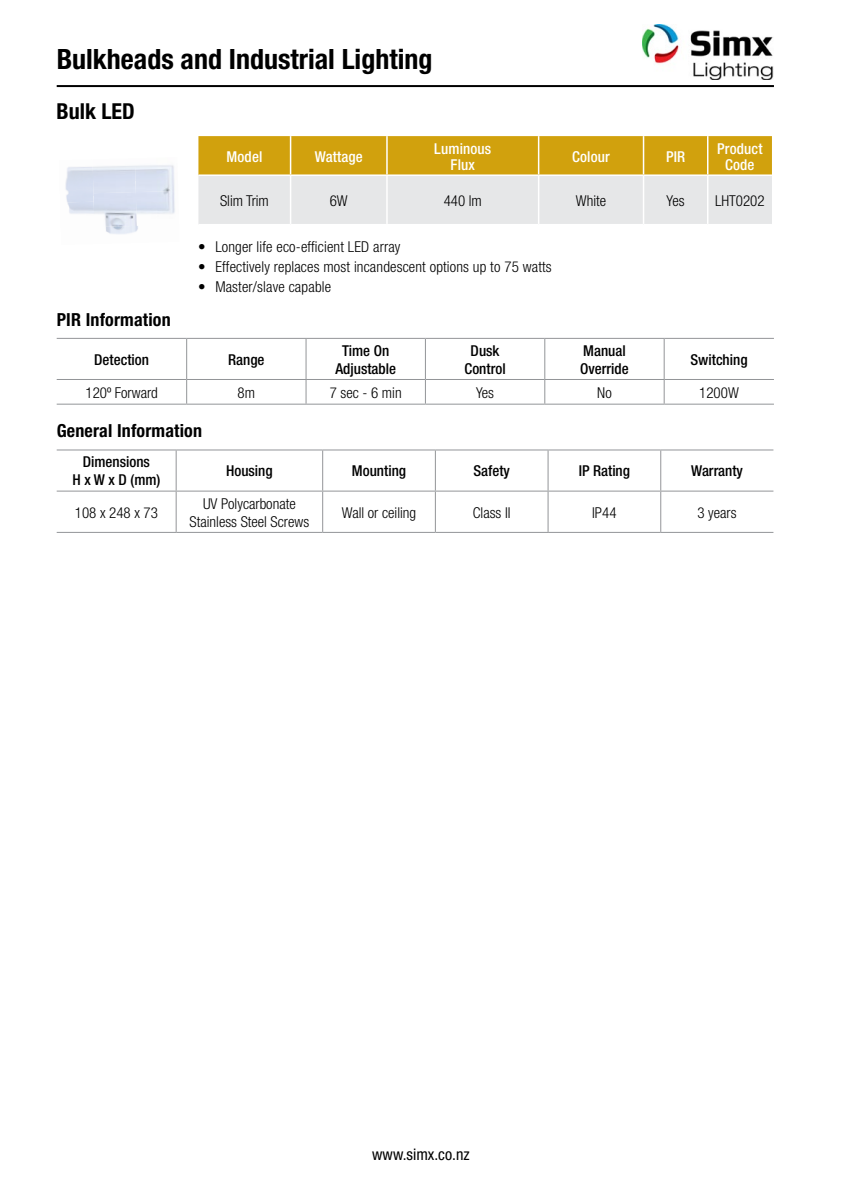
<style>
.page{position:relative;width:842px;height:1191px;background:#fff}
.page>*{position:absolute;margin:0;border:0;box-sizing:border-box;transform-origin:0 0}
.t1{font:700 condensed 28px "Helvetica Neue";color:#000}
.t2{font:700 condensed 22px "Helvetica Neue";color:#000}
.t3{font:700 condensed 18px "Helvetica Neue";letter-spacing:.01em;color:#000}
.t4{font:condensed 16px "Helvetica Neue";color:#000}
.t5{font:300 condensed 15px/18px "Helvetica Neue";color:#000;text-align:center}
.t6{font:500 condensed 15px/18px "Helvetica Neue";color:#000;text-align:center}
.t7{font:500 condensed 15px/16px "Helvetica Neue";letter-spacing:.01em;color:#fff;text-align:center}
</style>
<div class="page">
<hr style="left:57px;top:85px;width:717px;height:2px;background:#000">
<svg style="left:198px;top:136px;width:574px;height:88px;background:#ddc888"></svg>
<hr style="left:290px;top:136px;width:1px;height:38px;background:#fff">
<hr style="left:386px;top:136px;width:2px;height:38px;background:#fff">
<hr style="left:538px;top:136px;width:1px;height:38px;background:#fff">
<hr style="left:643px;top:136px;width:1px;height:38px;background:#fff">
<hr style="left:707px;top:136px;width:1px;height:38px;background:#fff">
<hr style="left:198px;top:174px;width:93px;height:2px;background:#fff">
<hr style="left:291px;top:174px;width:96px;height:2px;background:#fff">
<hr style="left:290px;top:176px;width:1px;height:48px;background:#fff">
<hr style="left:387px;top:174px;width:152px;height:2px;background:#fff">
<hr style="left:386px;top:176px;width:2px;height:48px;background:#fff">
<hr style="left:539px;top:174px;width:104px;height:2px;background:#fff">
<hr style="left:538px;top:176px;width:1px;height:48px;background:#fff">
<hr style="left:643px;top:174px;width:65px;height:2px;background:#fff">
<hr style="left:643px;top:176px;width:1px;height:48px;background:#fff">
<hr style="left:708px;top:174px;width:64px;height:2px;background:#fff">
<hr style="left:707px;top:176px;width:1px;height:48px;background:#fff">
<hr style="left:186px;top:339px;width:1px;height:40px;background:#939598">
<hr style="left:306px;top:339px;width:1px;height:40px;background:#939598">
<hr style="left:425px;top:339px;width:1px;height:40px;background:#939598">
<hr style="left:544px;top:339px;width:1px;height:40px;background:#939598">
<hr style="left:664px;top:339px;width:1px;height:40px;background:#939598">
<svg style="left:186px;top:380px;width:1px;height:24px"></svg>
<svg style="left:306px;top:380px;width:1px;height:24px"></svg>
<svg style="left:425px;top:380px;width:1px;height:24px"></svg>
<svg style="left:544px;top:380px;width:1px;height:24px"></svg>
<svg style="left:664px;top:380px;width:1px;height:24px"></svg>
<hr style="left:57px;top:338px;width:130px;height:1px;background:#939598">
<hr style="left:187px;top:338px;width:119px;height:1px;background:#939598">
<hr style="left:306px;top:338px;width:119px;height:1px;background:#939598">
<hr style="left:425px;top:338px;width:120px;height:1px;background:#939598">
<hr style="left:545px;top:338px;width:119px;height:1px;background:#939598">
<hr style="left:664px;top:338px;width:110px;height:1px;background:#939598">
<hr style="left:57px;top:379px;width:130px;height:1px;background:#939598">
<hr style="left:187px;top:379px;width:119px;height:1px;background:#939598">
<hr style="left:306px;top:379px;width:119px;height:1px;background:#939598">
<hr style="left:425px;top:379px;width:120px;height:1px;background:#939598">
<hr style="left:545px;top:379px;width:119px;height:1px;background:#939598">
<hr style="left:664px;top:379px;width:110px;height:1px;background:#939598">
<hr style="left:57px;top:404px;width:130px;height:1px;background:#939598">
<hr style="left:187px;top:404px;width:119px;height:1px;background:#939598">
<hr style="left:306px;top:404px;width:119px;height:1px;background:#939598">
<hr style="left:425px;top:404px;width:120px;height:1px;background:#939598">
<hr style="left:545px;top:404px;width:119px;height:1px;background:#939598">
<hr style="left:664px;top:404px;width:110px;height:1px;background:#939598">
<hr style="left:176px;top:450px;width:1px;height:40px;background:#939598">
<hr style="left:322px;top:450px;width:1px;height:40px;background:#939598">
<hr style="left:435px;top:450px;width:1px;height:40px;background:#939598">
<hr style="left:548px;top:450px;width:1px;height:40px;background:#939598">
<hr style="left:660px;top:450px;width:1px;height:40px;background:#939598">
<hr style="left:176px;top:491px;width:1px;height:41px;background:#939598">
<hr style="left:322px;top:491px;width:1px;height:41px;background:#939598">
<hr style="left:435px;top:491px;width:1px;height:41px;background:#939598">
<hr style="left:548px;top:491px;width:1px;height:41px;background:#939598">
<hr style="left:660px;top:491px;width:1px;height:41px;background:#939598">
<hr style="left:57px;top:449px;width:119px;height:1px;background:#939598">
<hr style="left:176px;top:449px;width:147px;height:1px;background:#939598">
<hr style="left:323px;top:449px;width:112px;height:1px;background:#939598">
<hr style="left:435px;top:449px;width:113px;height:1px;background:#939598">
<hr style="left:548px;top:449px;width:113px;height:1px;background:#939598">
<hr style="left:661px;top:449px;width:112px;height:1px;background:#939598">
<hr style="left:57px;top:490px;width:119px;height:1px;background:#939598">
<hr style="left:176px;top:490px;width:147px;height:1px;background:#939598">
<hr style="left:323px;top:490px;width:112px;height:1px;background:#939598">
<hr style="left:435px;top:490px;width:113px;height:1px;background:#939598">
<hr style="left:548px;top:490px;width:113px;height:1px;background:#939598">
<hr style="left:661px;top:490px;width:112px;height:1px;background:#939598">
<hr style="left:57px;top:532px;width:119px;height:1px;background:#939598">
<hr style="left:176px;top:532px;width:147px;height:1px;background:#939598">
<hr style="left:323px;top:532px;width:112px;height:1px;background:#939598">
<hr style="left:435px;top:532px;width:113px;height:1px;background:#939598">
<hr style="left:548px;top:532px;width:113px;height:1px;background:#939598">
<hr style="left:661px;top:532px;width:112px;height:1px;background:#939598">
<img style="left:95px;top:165px;width:80px;height:26px">
<img style="left:65px;top:166px;width:30px;height:48px">
<img style="left:93px;top:191px;width:82px;height:34px">
<img style="left:105px;top:225px;width:33px;height:9px">
<img style="left:643px;top:25px;width:131px;height:54px">
<h1 class="t1" style="left:57px;top:42px;width:377px">Bulkheads and Industrial Lighting</h1>
<h2 class="t2" style="left:57px;top:98px;width:80px">Bulk LED</h2>
<p class="t7" style="left:227px;top:148px;width:37px">Model</p>
<p class="t7" style="left:315px;top:148px;width:50px">Wattage</p>
<p class="t7" style="left:434px;top:140px;width:59px">Luminous<br>Flux</p>
<p class="t7" style="left:572px;top:148px;width:39px">Colour</p>
<p class="t7" style="left:666px;top:148px;width:21px">PIR</p>
<p class="t7" style="left:717px;top:140px;width:47px">Product<br>Code</p>
<p class="t5" style="left:220px;top:191px;width:50px">Slim Trim</p>
<p class="t5" style="left:330px;top:191px;width:20px">6W</p>
<p class="t5" style="left:444px;top:191px;width:40px">440 lm</p>
<p class="t5" style="left:576px;top:191px;width:32px">White</p>
<p class="t5" style="left:667px;top:191px;width:20px">Yes</p>
<p class="t5" style="left:715px;top:191px;width:51px">LHT0202</p>
<p class="t5" style="left:198px;top:238px;width:204px">• Longer life eco-efficient LED array</p>
<p class="t5" style="left:198px;top:258px;width:355px">• Effectively replaces most incandescent options up to 75 watts</p>
<p class="t5" style="left:198px;top:278px;width:134px">• Master/slave capable</p>
<p class="t3" style="left:57px;top:308px;width:116px">PIR Information</p>
<p class="t6" style="left:94px;top:350px;width:56px">Detection</p>
<p class="t6" style="left:228px;top:350px;width:38px">Range</p>
<p class="t6" style="left:335px;top:341px;width:62px">Time On<br>Adjustable</p>
<p class="t6" style="left:464px;top:341px;width:43px">Dusk<br>Control</p>
<p class="t6" style="left:580px;top:341px;width:50px;text-align:left">Manual<br>Override</p>
<p class="t6" style="left:690px;top:350px;width:59px">Switching</p>
<p class="t5" style="left:85px;top:383px;width:74px">120º Forward</p>
<p class="t5" style="left:238px;top:383px;width:19px">8m</p>
<p class="t5" style="left:330px;top:383px;width:73px">7 sec - 6 min</p>
<p class="t5" style="left:476px;top:383px;width:20px">Yes</p>
<p class="t5" style="left:597px;top:383px;width:16px">No</p>
<p class="t5" style="left:699px;top:383px;width:41px">1200W</p>
<p class="t3" style="left:57px;top:419px;width:147px">General Information</p>
<p class="t6" style="left:72px;top:453px;width:89px">Dimensions<br>H x W x D (mm)</p>
<p class="t6" style="left:226px;top:462px;width:48px">Housing</p>
<p class="t6" style="left:352px;top:462px;width:56px">Mounting</p>
<p class="t6" style="left:473px;top:462px;width:38px">Safety</p>
<p class="t6" style="left:579px;top:462px;width:53px">IP Rating</p>
<p class="t6" style="left:691px;top:462px;width:53px">Warranty</p>
<p class="t5" style="left:75px;top:503px;width:85px">108 x 248 x 73</p>
<p class="t5" style="left:190px;top:494px;width:121px">UV Polycarbonate<br>Stainless Steel Screws</p>
<p class="t5" style="left:342px;top:503px;width:76px">Wall or ceiling</p>
<p class="t5" style="left:473px;top:503px;width:39px">Class II</p>
<p class="t5" style="left:592px;top:503px;width:26px">IP44</p>
<p class="t5" style="left:697px;top:503px;width:41px">3 years</p>
<p class="t4" style="left:372px;top:1145px;width:99px">www.simx.co.nz</p>
</div>
